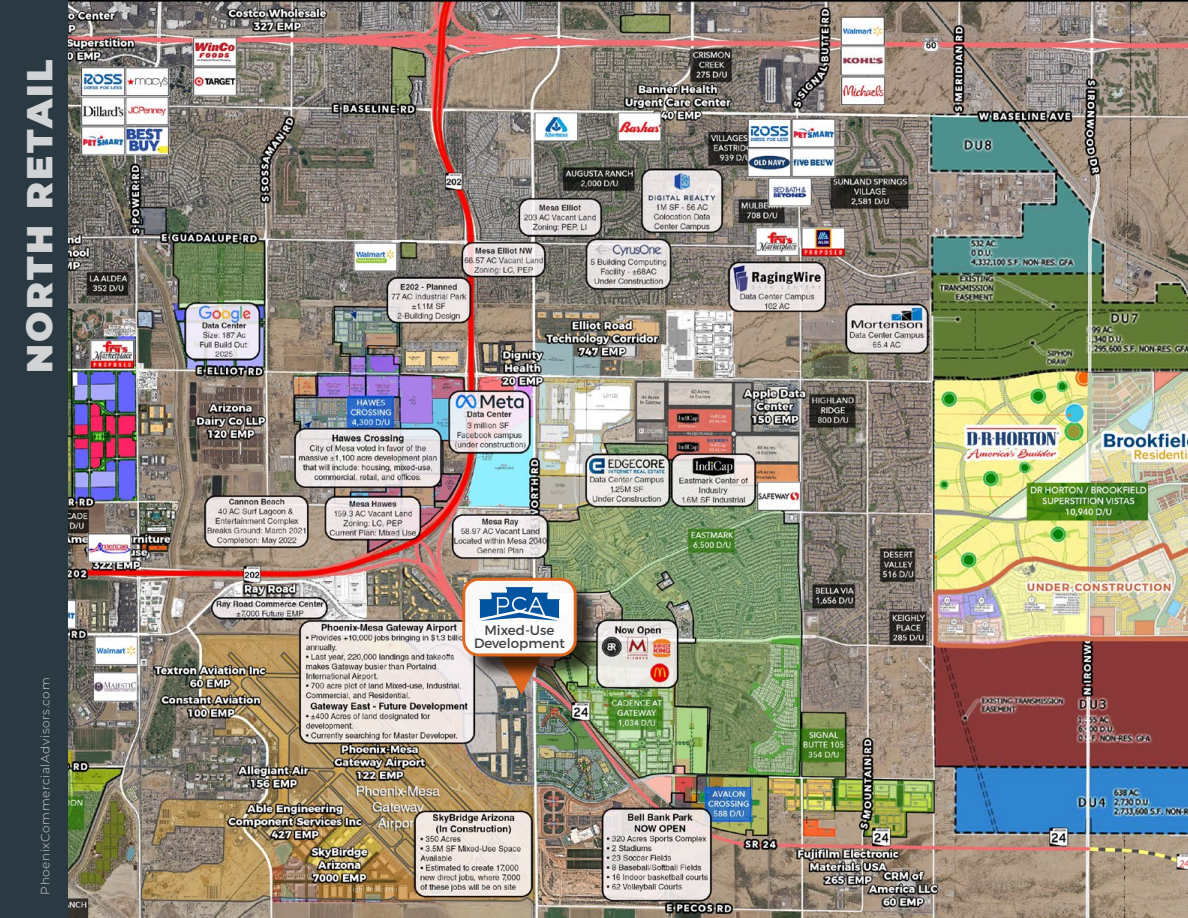
<style>
.page{position:relative;width:1188px;height:918px;background:#fff}
.page>*{position:absolute;margin:0;border:0;box-sizing:border-box;transform-origin:0 0}
.t1{font:900 36px "Montserrat";letter-spacing:.07em;color:#d1d3d4}
.t2{font:13.5px/13.5px "Montserrat";color:#414042;text-align:center}
.t3{font:300 12px "Montserrat";letter-spacing:.05em;color:#d1d3d4}
</style>
<div class="page">
<img style="left:68px;top:0;width:1120px;height:918px">
<div style="left:0;top:0;width:68px;height:918px;background:#2b3a42"></div>
<svg style="left:498px;top:681px;width:44px;height:14px"></svg>
<div style="left:465px;top:581px;width:136px;height:100px;background:#000;opacity:.75"></div>
<div style="left:464px;top:579px;width:111px;height:76px;background:#fff;border-radius:15px"></div>
<div style="left:462px;top:578px;width:115px;height:78px;border:3px solid #e0671e;border-radius:15px"></div>
<svg style="left:479px;top:587px;width:81px;height:34px"></svg>
<h1 class="t1" style="left:13px;top:373px;width:316px;rotate:-90deg">NORTH RETAIL</h1>
<p class="t3" style="left:37px;top:895px;width:218px;rotate:-90deg">PhoenixCommercialAdvisors.com</p>
<p class="t2" style="left:474px;top:622px;width:92px">Mixed-Use<br>Development</p>
</div>
